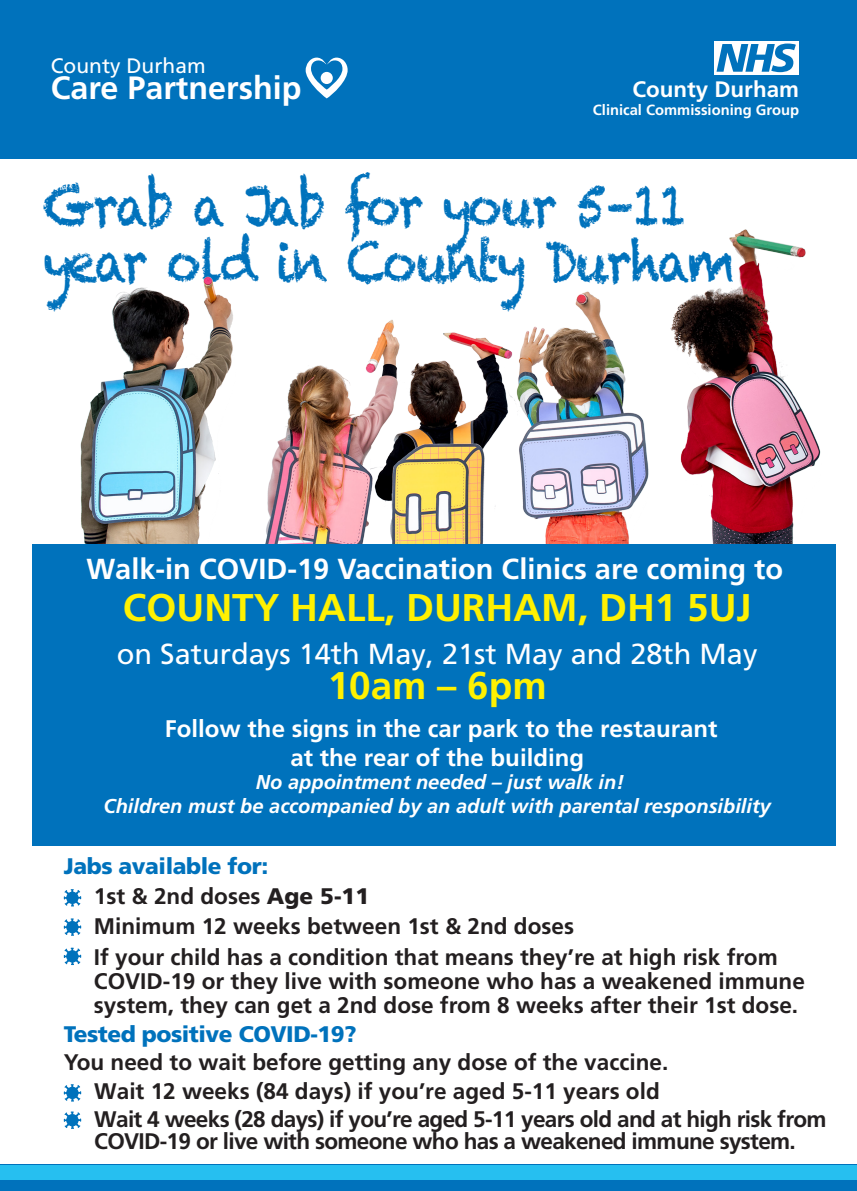
<style>
.page{position:relative;width:857px;height:1191px;background:#fff}
.page>*{position:absolute;margin:0;border:0;box-sizing:border-box;transform-origin:0 0}
.t1{font:55.8px/56px "Chalkduster";letter-spacing:-.05em;color:#0072bc;scale:.85 1}
.t2{font:700 38.6px "Frutiger";color:#fff101}
.t3{font:700 32.2px "Frutiger";color:#fff}
.t4{font:700 29px "Frutiger";color:#fff}
.t5{font:29px "Frutiger";color:#fff}
.t6{font:700 24px/29px "Frutiger";color:#fff;text-align:center}
.t7{font:700 22.6px/24.4px "Frutiger";color:#231f20}
.t8{font:700 22.6px/28.4px "Frutiger";letter-spacing:-.03em;color:#231f20}
.t9{font:900 22.6px "Frutiger";letter-spacing:-.02em;color:#0072bc}
.t10{font:700 22.4px "Frutiger";color:#fff}
.t11{font:21px "Frutiger";color:#fff}
.t12{font:italic 700 20px/23.4px "Frutiger";color:#fff;text-align:center}
.t13{font:700 14.8px "Frutiger";color:#fff}
.s1{font-weight:900}
</style>
<div class="page">
<div style="left:0;top:1164px;width:856px;height:27px;background:#0072bc"></div>
<div style="left:0;top:1165px;width:856px;height:14px;background:#26bff0"></div>
<div style="left:0;top:0;width:856px;height:159px;background:#0072bc"></div>
<div style="left:714px;top:41px;width:84px;height:34px;background:#fff"></div>
<svg style="left:716px;top:44px;width:79px;height:28px"></svg>
<svg style="left:305px;top:57px;width:43px;height:41px"></svg>
<div style="left:320px;top:72px;width:12px;height:12px;background:#fff;border-radius:50%"></div>
<svg style="left:64px;top:889px;width:17px;height:17px"></svg>
<svg style="left:64px;top:918px;width:17px;height:17px"></svg>
<svg style="left:64px;top:947px;width:17px;height:18px"></svg>
<svg style="left:64px;top:1084px;width:17px;height:17px"></svg>
<svg style="left:64px;top:1111px;width:17px;height:17px"></svg>
<img style="left:80px;top:229px;width:756px;height:395px">
<div style="left:32px;top:544px;width:803px;height:302px;background:#0072bc"></div>
<p class="t11" style="left:51px;top:53px;width:156px">County Durham</p>
<p class="t3" style="left:51px;top:69px;width:252px">Care Partnership</p>
<p class="t10" style="left:632px;top:76px;width:168px">County Durham</p>
<p class="t13" style="left:592px;top:101px;width:207px">Clinical Commissioning Group</p>
<p class="t1" style="left:43px;top:178px;width:815px">Grab a Jab for your 5–11 year old in County Durham</p>
<p class="t4" style="left:86px;top:551px;width:698px">Walk-in COVID-19 Vaccination Clinics are coming to</p>
<p class="t2" style="left:123px;top:585px;width:630px">COUNTY HALL, DURHAM, DH1 5UJ</p>
<p class="t5" style="left:117px;top:636px;width:641px">on Saturdays 14th May, 21st May and 28th May</p>
<p class="t2" style="left:327px;top:663px;width:220px">10am – 6pm</p>
<p class="t6" style="left:165px;top:714px;width:554px">Follow the signs in the car park to the restaurant at the rear of the building</p>
<p class="t12" style="left:103px;top:771px;width:668px">No appointment needed – just walk in!<br>Children must be accompanied by an adult with parental responsibility</p>
<p class="t9" style="left:64px;top:852px;width:206px">Jabs available for:</p>
<p class="t7" style="left:94px;top:884px;width:276px">1st &amp; 2nd doses <span class="s1">Age 5-11</span></p>
<p class="t7" style="left:94px;top:914px;width:481px">Minimum 12 weeks between 1st &amp; 2nd doses</p>
<p class="t7" style="left:94px;top:944px;width:712px">If your child has a condition that means they’re at high risk from<br>COVID-19 or they live with someone who has a weakened immune system, they can get a 2nd dose from 8 weeks after their 1st dose.</p>
<p class="t9" style="left:64px;top:1020px;width:294px">Tested positive COVID-19?</p>
<p class="t7" style="left:64px;top:1050px;width:605px">You need to wait before getting any dose of the vaccine.</p>
<p class="t8" style="left:94px;top:1076px;width:733px">Wait 12 weeks (84 days) if you’re aged 5-11 years old<br>Wait 4 weeks (28 days) if you’re aged 5-11 years old and at high risk from</p>
<p class="t8" style="left:94px;top:1127px;width:702px">COVID-19 or live with someone who has a weakened immune system.</p>
</div>
